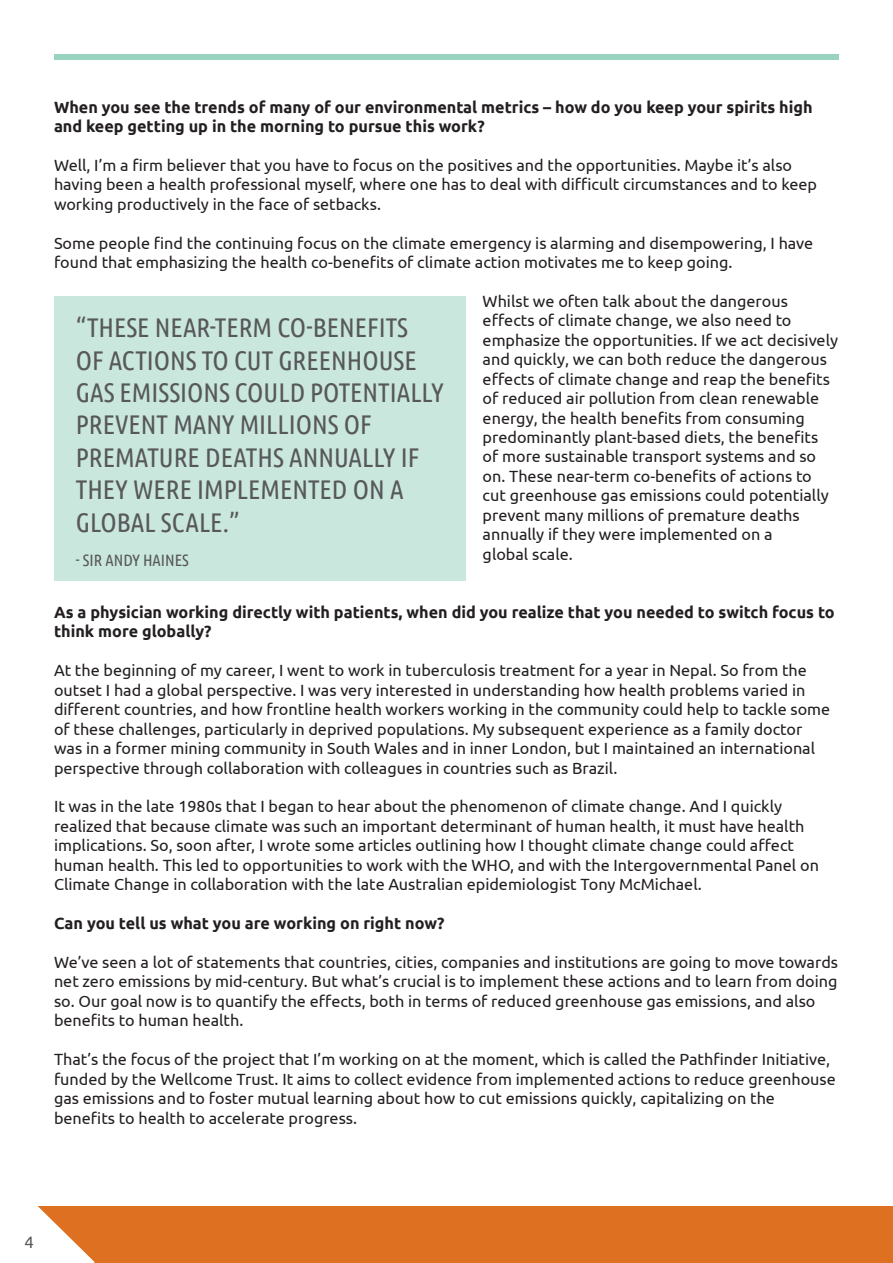
<style>
.page{position:relative;width:893px;height:1263px;background:#fff}
.page>*{position:absolute;margin:0;border:0;box-sizing:border-box;transform-origin:0 0}
.t1{font:27px/32.4px "Ubuntu Condensed";color:#57585a}
.t2{font:16.5px "Ubuntu Condensed";color:#57585a}
.t3{font:16.5px "Ubuntu";color:#57585a}
.t4{font:16.2px/19.5px "Ubuntu";color:#231f20}
.t5{font:700 16.2px/19.5px "Ubuntu";color:#231f20}
</style>
<div class="page">
<div style="left:0;top:1206px;width:893px;height:57px;background:#de7121"></div>
<svg style="left:0;top:1206px;width:95px;height:57px"></svg>
<div style="left:54px;top:54px;width:785px;height:6px;background:#98d4c0"></div>
<div style="left:54px;top:296px;width:412px;height:284px;background:#cae7dd"></div>
<p class="t5" style="left:54px;top:97px;width:760px">When you see the trends of many of our environmental metrics – how do you keep your spirits high and keep getting up in the morning to pursue this work?</p>
<p class="t4" style="left:54px;top:155px;width:765px">Well, I’m a firm believer that you have to focus on the positives and the opportunities. Maybe it’s also having been a health professional myself, where one has to deal with difficult circumstances and to keep working productively in the face of setbacks.</p>
<p class="t4" style="left:54px;top:233px;width:761px">Some people find the continuing focus on the climate emergency is alarming and disempowering, I have found that emphasizing the health co-benefits of climate action motivates me to keep going.</p>
<p class="t4" style="left:483px;top:291px;width:357px">Whilst we often talk about the dangerous effects of climate change, we also need to emphasize the opportunities. If we act decisively and quickly, we can both reduce the dangerous effects of climate change and reap the benefits of reduced air pollution from clean renewable energy, the health benefits from consuming predominantly plant-based diets, the benefits<br>of more sustainable transport systems and so on. These near-term co-benefits of actions to cut greenhouse gas emissions could potentially prevent many millions of premature deaths annually if they were implemented on a<br>global scale.</p>
<h1 class="t1" style="left:76px;top:310px;width:369px">“THESE NEAR-TERM CO-BENEFITS<br>OF ACTIONS TO CUT GREENHOUSE<br>GAS EMISSIONS COULD POTENTIALLY<br>PREVENT MANY MILLIONS OF<br>PREMATURE DEATHS ANNUALLY IF<br>THEY WERE IMPLEMENTED ON A<br>GLOBAL SCALE.”</h1>
<p class="t2" style="left:76px;top:550px;width:115px">- SIR ANDY HAINES</p>
<p class="t5" style="left:54px;top:602px;width:782px">As a physician working directly with patients, when did you realize that you needed to switch focus to think more globally?</p>
<p class="t4" style="left:54px;top:660px;width:778px">At the beginning of my career, I went to work in tuberculosis treatment for a year in Nepal. So from the outset I had a global perspective. I was very interested in understanding how health problems varied in different countries, and how frontline health workers working in the community could help to tackle some of these challenges, particularly in deprived populations. My subsequent experience as a family doctor was in a former mining community in South Wales and in inner London, but I maintained an international perspective through collaboration with colleagues in countries such as Brazil.</p>
<p class="t4" style="left:54px;top:796px;width:766px">It was in the late 1980s that I began to hear about the phenomenon of climate change. And I quickly realized that because climate was such an important determinant of human health, it must have health implications. So, soon after, I wrote some articles outlining how I thought climate change could affect human health. This led to opportunities to work with the WHO, and with the Intergovernmental Panel on Climate Change in collaboration with the late Australian epidemiologist Tony McMichael.</p>
<p class="t5" style="left:54px;top:913px;width:392px">Can you tell us what you are working on right now?</p>
<p class="t4" style="left:54px;top:952px;width:786px">We’ve seen a lot of statements that countries, cities, companies and institutions are going to move towards net zero emissions by mid-century. But what’s crucial is to implement these actions and to learn from doing so. Our goal now is to quantify the effects, both in terms of reduced greenhouse gas emissions, and also benefits to human health.</p>
<p class="t4" style="left:54px;top:1049px;width:783px">That’s the focus of the project that I’m working on at the moment, which is called the Pathfinder Initiative, funded by the Wellcome Trust. It aims to collect evidence from implemented actions to reduce greenhouse gas emissions and to foster mutual learning about how to cut emissions quickly, capitalizing on the benefits to health to accelerate progress.</p>
<p class="t3" style="left:25px;top:1232px;width:11px">4</p>
</div>
